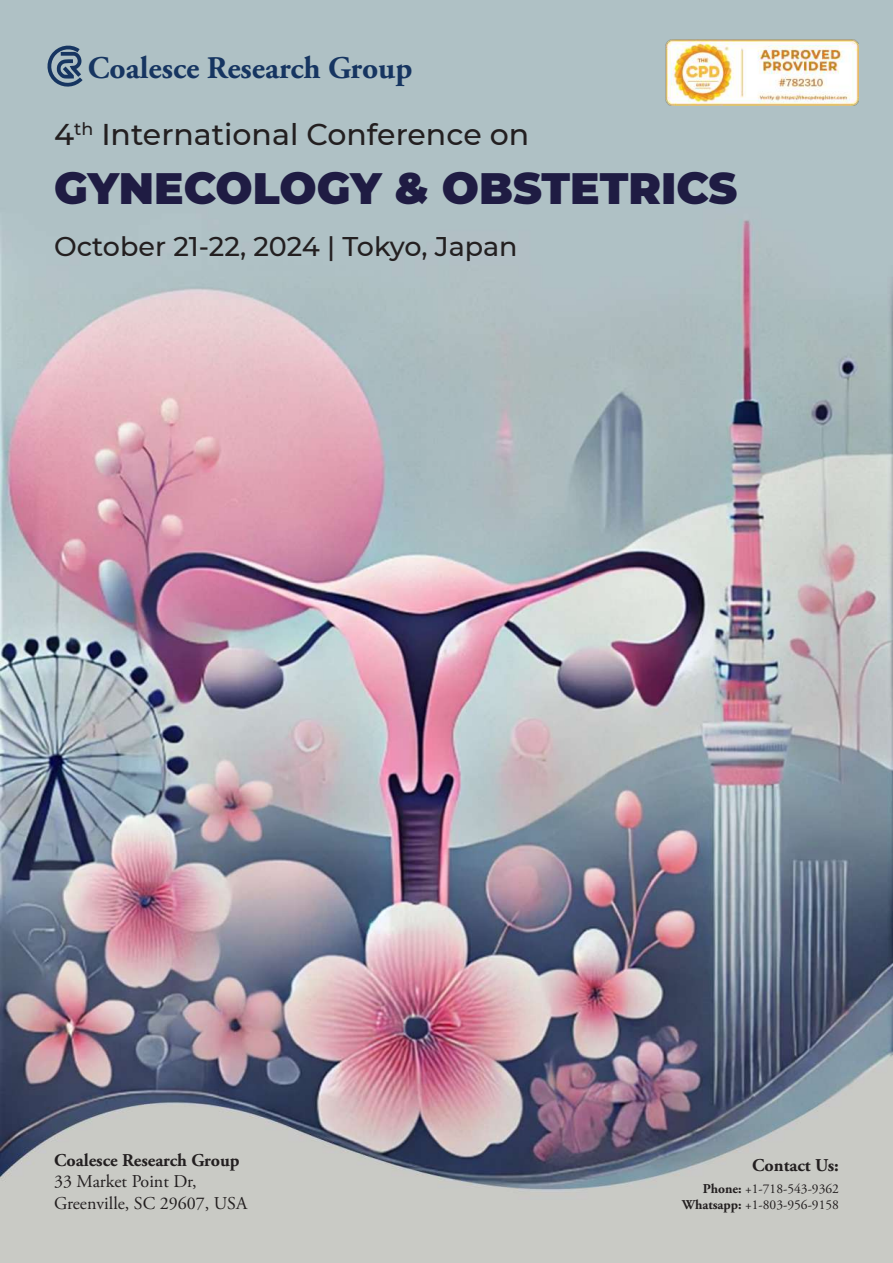
<style>
.page{position:relative;width:893px;height:1263px;background:#fff}
.page>*{position:absolute;margin:0;border:0;box-sizing:border-box;transform-origin:0 0}
.t1{font:900 43.8px "Montserrat";color:#1f1c43}
.t2{font:700 31.5px "Adobe Garamond Pro";color:#163561}
.t3{font:500 30px "Montserrat";color:#231f20}
.t4{font:500 27px "Montserrat";color:#231f20}
.t5{font:18px/21.6px "Adobe Garamond Pro";color:#231f20}
.t6{font:700 18px "Adobe Garamond Pro";color:#231f20}
.t7{font:13.5px/16.2px "Adobe Garamond Pro";color:#231f20;text-align:right}
.s1{font-weight:700}
</style>
<div class="page">
<img style="left:0;top:0;width:893px;height:1263px">
<svg style="left:44px;top:42px;width:43px;height:45px;background:#7a90a2"></svg>
<img style="left:665px;top:39px;width:193px;height:66px">
<h2 class="t2" style="left:88px;top:49px;width:326px">Coalesce Research Group</h2>
<h3 class="t3" style="left:54px;top:114px;width:477px">4<sup>th</sup> International Conference on</h3>
<h1 class="t1" style="left:54px;top:155px;width:685px">GYNECOLOGY &amp; OBSTETRICS</h1>
<h3 class="t4" style="left:54px;top:228px;width:465px">October 21-22, 2024 | Tokyo, Japan</h3>
<h3 class="t6" style="left:54px;top:1149px;width:187px">Coalesce Research Group</h3>
<h3 class="t5" style="left:54px;top:1171px;width:195px">33 Market Point Dr,<br>Greenville, SC 29607, USA</h3>
<h3 class="t6" style="left:752px;top:1155px;width:88px">Contact Us:</h3>
<p class="t7" style="left:682px;top:1181px;width:158px"><span class="s1">Phone:</span> +1-718-543-9362<br><span class="s1">Whatsapp:</span> +1-803-956-9158</p>
</div>
